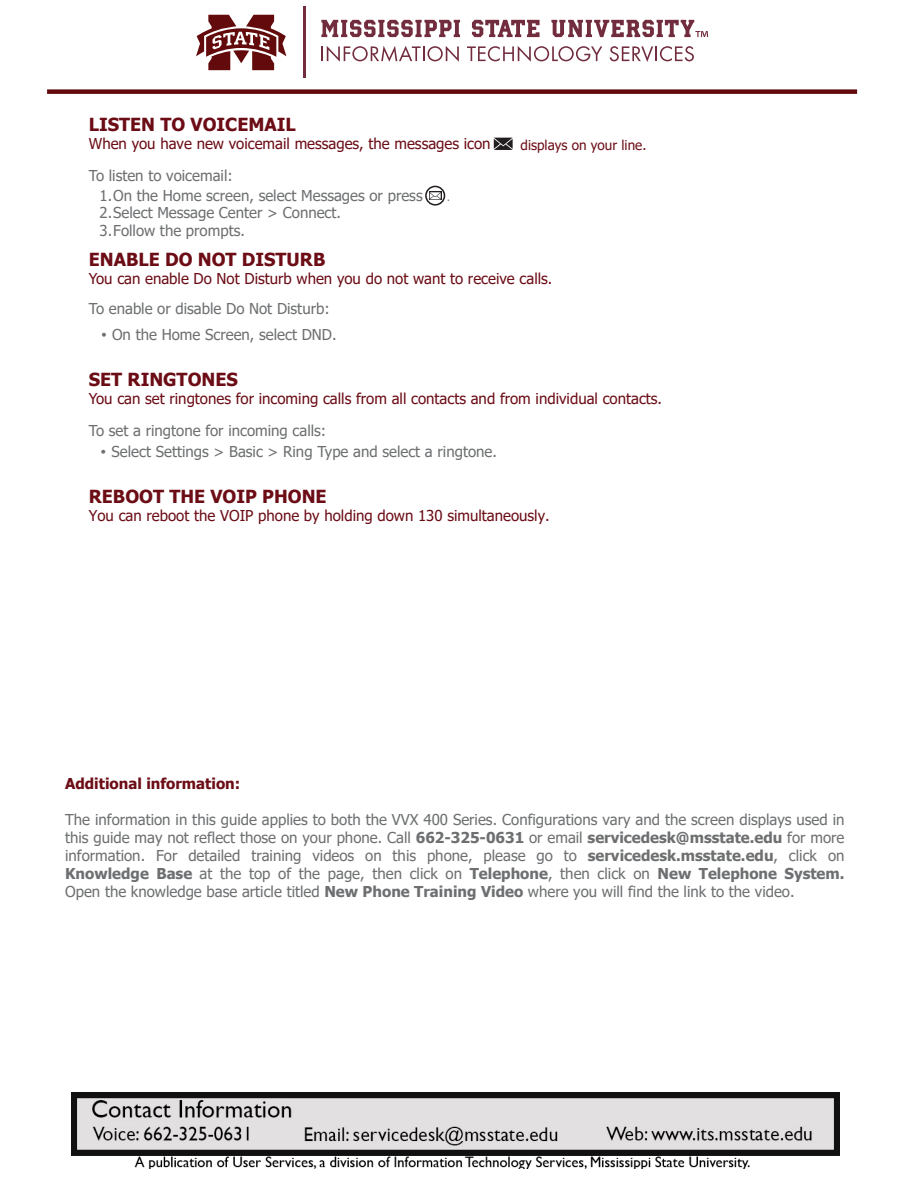
<style>
.page{position:relative;width:918px;height:1188px;background:#fff}
.page>*{position:absolute;margin:0;border:0;box-sizing:border-box;transform-origin:0 0}
.t1{font:700 18px "Tahoma";color:#6c0d16}
.t2{font:15px/18px "Tahoma";color:#6d6f71}
.t3{font:15px/30.5px "Tahoma";color:#6c0d16}
.t4{font:700 15px "Tahoma";color:#6c0d16}
.t5{font:13.95px "Gotham Rounded";color:#6d6f71}
.t6{font:13.5px "Tahoma";color:#6c0d16}
.s1{color:#6d6f71}
.s2{font-family:"Gotham Rounded"}
.s3{font-weight:700}
</style>
<div class="page">
<svg style="left:425px;top:186px;width:20px;height:20px"></svg>
<svg style="left:493px;top:137px;width:20px;height:12px"></svg>
<svg style="left:494px;top:138px;width:19px;height:12px"></svg>
<div style="left:47px;top:89px;width:810px;height:5px;background:#630b0c"></div>
<svg style="left:321px;top:46px;width:138px;height:16px"></svg>
<svg style="left:467px;top:46px;width:135px;height:16px"></svg>
<svg style="left:610px;top:46px;width:84px;height:16px"></svg>
<svg style="left:321px;top:20px;width:139px;height:17px"></svg>
<svg style="left:472px;top:20px;width:68px;height:17px"></svg>
<hr style="left:303px;top:7px;width:2px;height:71px;background:#712d3e">
<svg style="left:551px;top:20px;width:157px;height:17px"></svg>
<svg style="left:196px;top:15px;width:90px;height:55px"></svg>
<img style="left:71px;top:1093px;width:768px;height:75px">
<p class="t1" style="left:89px;top:111px;width:208px">LISTEN TO VOICEMAIL</p>
<p class="t3" style="left:89px;top:129px;width:403px;line-height:31.7px">When you have new voicemail messages, the messages icon<br><span class="s1">To listen to voicemail:</span></p>
<p class="t2" style="left:100px;top:188px;width:325px">1.On the Home screen, select Messages or press</p>
<p class="t5" style="left:447px;top:186px;width:5px">.</p>
<p class="t2" style="left:100px;top:204px;width:243px">2.Select Message Center &gt; Connect.<br>3.Follow the prompts.</p>
<p class="t6" style="left:521px;top:136px;width:127px">displays on your line.</p>
<p class="t1" style="left:89px;top:247px;width:238px">ENABLE DO NOT DISTURB</p>
<p class="t3" style="left:89px;top:264px;width:465px">You can enable Do Not Disturb when you do not want to receive calls.<br><span class="s1">To enable or disable Do Not Disturb:</span></p>
<p class="t2" style="left:100px;top:326px;width:238px"><span class="s2">•</span> On the Home Screen, select DND.</p>
<p class="t1" style="left:89px;top:367px;width:151px">SET RINGTONES</p>
<p class="t3" style="left:89px;top:383px;width:575px;line-height:32.1px">You can set ringtones for incoming calls from all contacts and from individual contacts.<br><span class="s1">To set a ringtone for incoming calls:</span></p>
<p class="t2" style="left:100px;top:444px;width:399px"><span class="s2">•</span> Select Settings &gt; Basic &gt; Ring Type and select a ringtone.</p>
<p class="t1" style="left:89px;top:484px;width:239px">REBOOT THE VOIP PHONE</p>
<p class="t3" style="left:89px;top:501px;width:462px">You can reboot the VOIP phone by holding down 130 simultaneously.</p>
<p class="t4" style="left:65px;top:773px;width:177px">Additional information:</p>
<p class="t2" style="left:65px;top:812px;width:781px;text-align:justify">The information in this guide applies to both the VVX 400 Series. Configurations vary and the screen displays used in this guide may not reflect those on your phone. Call <span class="s3">662-325-0631</span> or email <span class="s3">servicedesk@msstate.edu</span> for more information. For detailed training videos on this phone, please go to <span class="s3">servicedesk.msstate.edu</span>, click on <span class="s3">Knowledge Base</span> at the top of the page, then click on <span class="s3">Telephone</span>, then click on <span class="s3">New Telephone System.<br></span>Open the knowledge base article titled <span class="s3">New Phone Training Video</span> where you will find the link to the video.</p>
</div>
